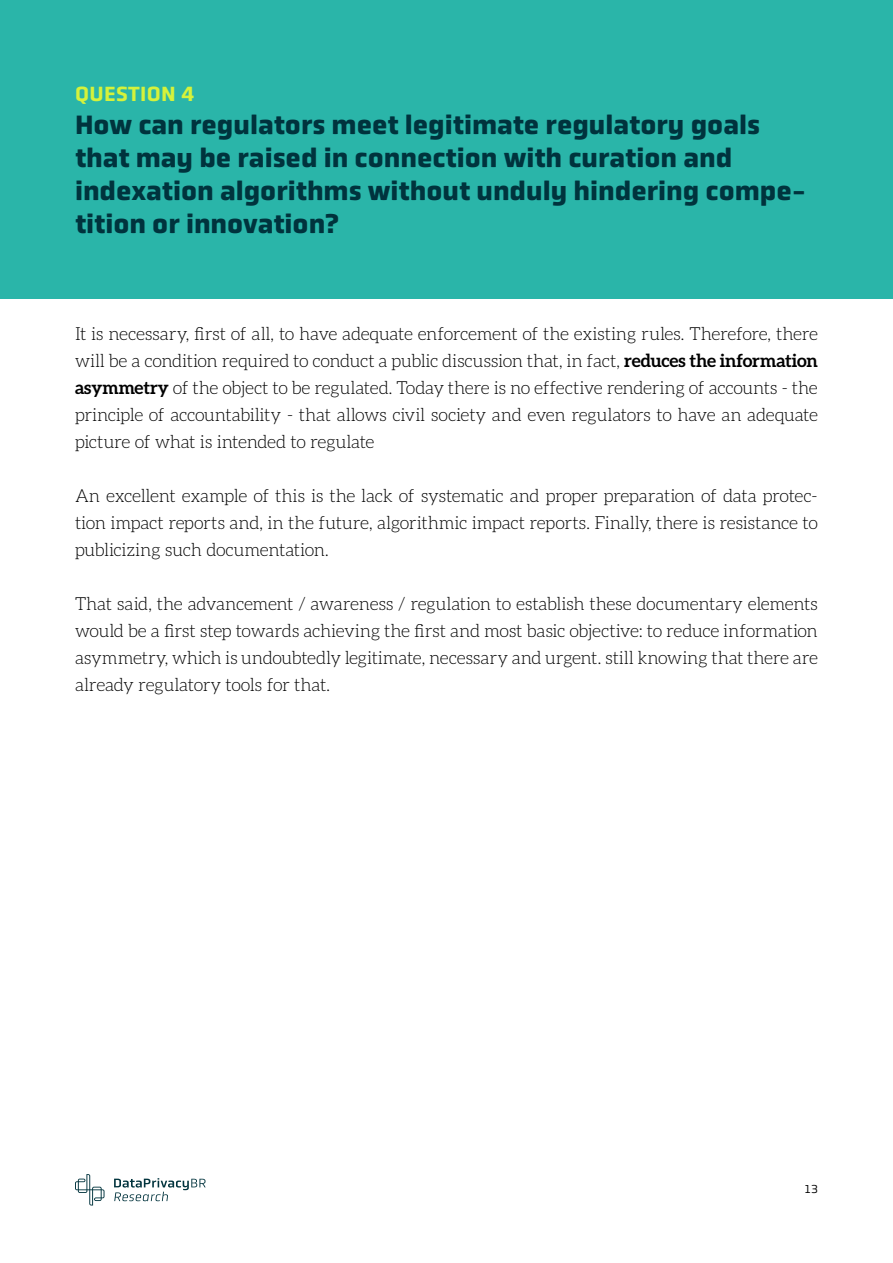
<style>
.page{position:relative;width:893px;height:1263px;background:#fff}
.page>*{position:absolute;margin:0;border:0;box-sizing:border-box;transform-origin:0 0}
.t1{font:700 27px/33px "Obvia";color:#00333d}
.t2{font:600 21px "Obvia";letter-spacing:.015em;color:#d5f23b}
.t3{font:300 18px/27px "Aleo";letter-spacing:-.02em;color:#000;text-align:justify}
.t4{font:12px "Obvia";color:#000}
.s1{font-weight:700}
</style>
<div class="page">
<svg style="left:114px;top:1178px;width:92px;height:23px"></svg>
<svg style="left:75px;top:1174px;width:29px;height:31px"></svg>
<div style="left:0;top:0;width:893px;height:299px;background:#2ab5a9"></div>
<p class="t2" style="left:75px;top:81px;width:121px">QUESTION 4</p>
<p class="t1" style="left:75px;top:108px;width:732px">How can regulators meet legitimate regulatory goals that may be raised in connection with curation and indexation algorithms without unduly hindering compe&shy;tition or innovation?</p>
<p class="t3" style="left:75px;top:320px;width:744px">It is necessary, first of all, to have adequate enforcement of the existing rules. Therefore, there will be a condition required to conduct a public discussion that, in fact, <span class="s1">reduces the information asymmetry</span> of the object to be regulated. Today there is no effective rendering of accounts - the principle of accountability - that allows civil society and even regulators to have an adequate picture of what is intended to regulate</p>
<p class="t3" style="left:75px;top:482px;width:744px">An excellent example of this is the lack of systematic and proper preparation of data protec&shy;tion impact reports and, in the future, algorithmic impact reports. Finally, there is resistance to publicizing such documentation.</p>
<p class="t3" style="left:75px;top:590px;width:745px">That said, the advancement / awareness / regulation to establish these documentary elements would be a first step towards achieving the first and most basic objective: to reduce information asymmetry, which is undoubtedly legitimate, necessary and urgent. still knowing that there are already regulatory tools for that.</p>
<p class="t4" style="left:804px;top:1182px;width:15px">13</p>
</div>
